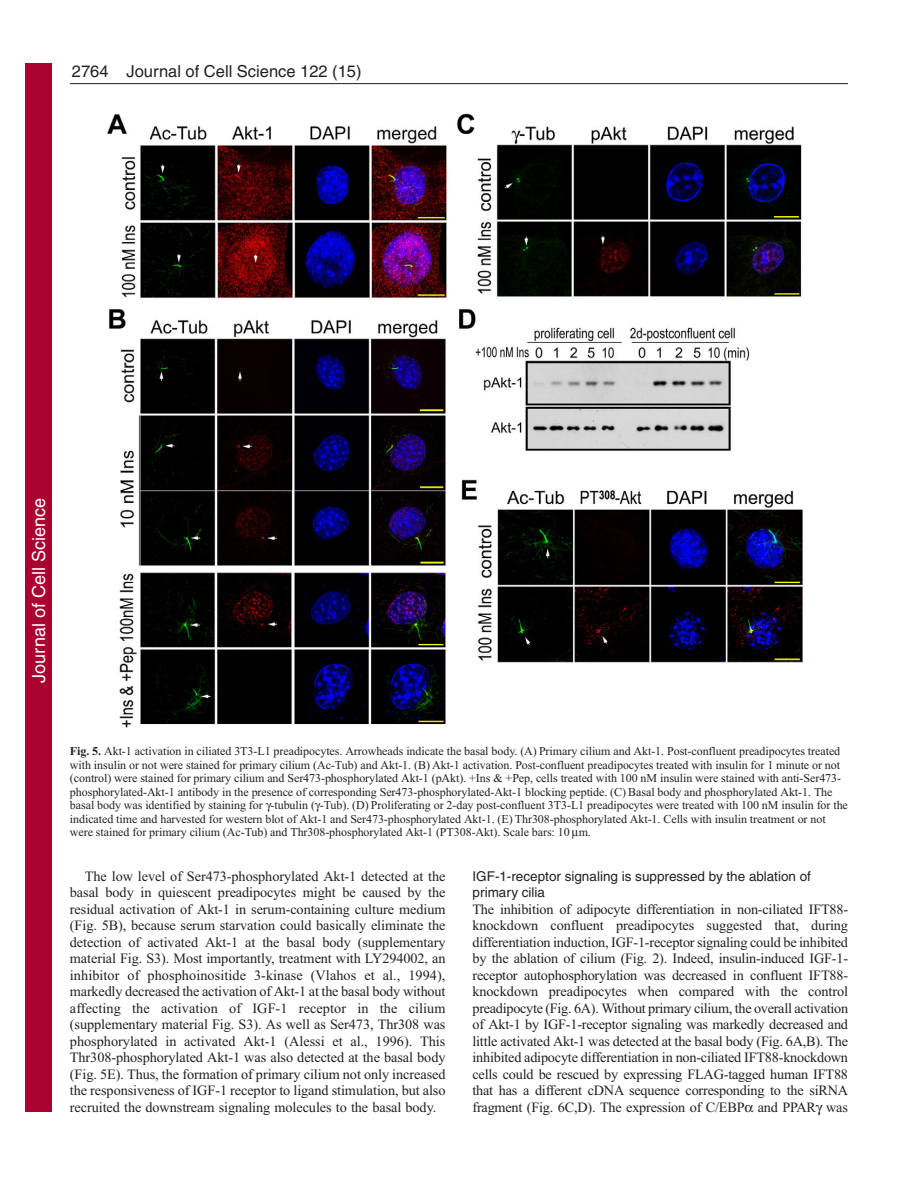
<style>
.page{position:relative;width:918px;height:1188px;background:#fff}
.page>*{position:absolute;margin:0;border:0;box-sizing:border-box;transform-origin:0 0}
.t1{font:18px "Helvetica";color:#fff}
.t2{font:16.5px "Helvetica";color:#231f20}
.t3{font:14.25px/16.5px "Times New Roman";letter-spacing:-.01em;color:#231f20;text-align:justify}
.t4{font:13.5px/16.5px "Helvetica";color:#231f20}
.t5{font:12px/13.5px "Times New Roman";letter-spacing:-.005em;color:#231f20}
.s1{font-weight:700}
</style>
<div class="page">
<hr style="left:70px;top:83px;width:778px;height:1px;background:#231f20">
<img style="left:107px;top:113px;width:696px;height:615px">
<div style="left:26px;top:64px;width:26px;height:1048px;background:#a90332"></div>
<p class="t2" style="left:72px;top:65px;width:38px">2764</p>
<p class="t2" style="left:127px;top:65px;width:237px">Journal of Cell Science 122 (15)</p>
<p class="t1" style="left:28px;top:683px;width:186px;rotate:-90deg">Journal of Cell Science</p>
<p class="t5" style="left:70px;top:746px;width:780px"><span class="s1">Fig. 5.</span> Akt-1 activation in ciliated 3T3-L1 preadipocytes. Arrowheads indicate the basal body. (A) Primary cilium and Akt-1. Post-confluent preadipocytes treated with insulin or not were stained for primary cilium (Ac-Tub) and Akt-1. (B) Akt-1 activation. Post-confluent preadipocytes treated with insulin for 1 minute or not (control) were stained for primary cilium and Ser473-phosphorylated Akt-1 (pAkt). +Ins &amp; +Pep, cells treated with 100 nM insulin were stained with anti-Ser473- phosphorylated-Akt-1 antibody in the presence of corresponding Ser473-phosphorylated-Akt-1 blocking peptide. (C) Basal body and phosphorylated Akt-1. The basal body was identified by staining for -tubulin ( -Tub). (D) Proliferating or 2-day post-confluent 3T3-L1 preadipocytes were treated with 100 nM insulin for the indicated time and harvested for western blot of Akt-1 and Ser473-phosphorylated Akt-1. (E) Thr308-phosphorylated Akt-1. Cells with insulin treatment or not were stained for primary cilium (Ac-Tub) and Thr308-phosphorylated Akt-1 (PT308-Akt). Scale bars: 10 m.</p>
<p class="t3" style="left:70px;top:869px;width:377px;text-indent:15px">The low level of Ser473-phosphorylated Akt-1 detected at the basal body in quiescent preadipocytes might be caused by the residual activation of Akt-1 in serum-containing culture medium (Fig. 5B), because serum starvation could basically eliminate the detection of activated Akt-1 at the basal body (supplementary material Fig. S3). Most importantly, treatment with LY294002, an inhibitor of phosphoinositide 3-kinase (Vlahos et al., 1994), markedly decreased the activation of Akt-1 at the basal body without affecting the activation of IGF-1 receptor in the cilium (supplementary material Fig. S3). As well as Ser473, Thr308 was phosphorylated in activated Akt-1 (Alessi et al., 1996). This Thr308-phosphorylated Akt-1 was also detected at the basal body (Fig. 5E). Thus, the formation of primary cilium not only increased the responsiveness of IGF-1 receptor to ligand stimulation, but also recruited the downstream signaling molecules to the basal body.</p>
<p class="t4" style="left:472px;top:869px;width:340px">IGF-1-receptor signaling is suppressed by the ablation of primary cilia</p>
<p class="t3" style="left:472px;top:902px;width:377px">The inhibition of adipocyte differentiation in non-ciliated IFT88- knockdown confluent preadipocytes suggested that, during differentiation induction, IGF-1-receptor signaling could be inhibited by the ablation of cilium (Fig. 2). Indeed, insulin-induced IGF-1- receptor autophosphorylation was decreased in confluent IFT88- knockdown preadipocytes when compared with the control preadipocyte (Fig. 6A). Without primary cilium, the overall activation of Akt-1 by IGF-1-receptor signaling was markedly decreased and little activated Akt-1 was detected at the basal body (Fig. 6A,B). The inhibited adipocyte differentiation in non-ciliated IFT88-knockdown cells could be rescued by expressing FLAG-tagged human IFT88 that has a different cDNA sequence corresponding to the siRNA fragment (Fig. 6C,D). The expression of C/EBP and PPAR was</p>
</div>
